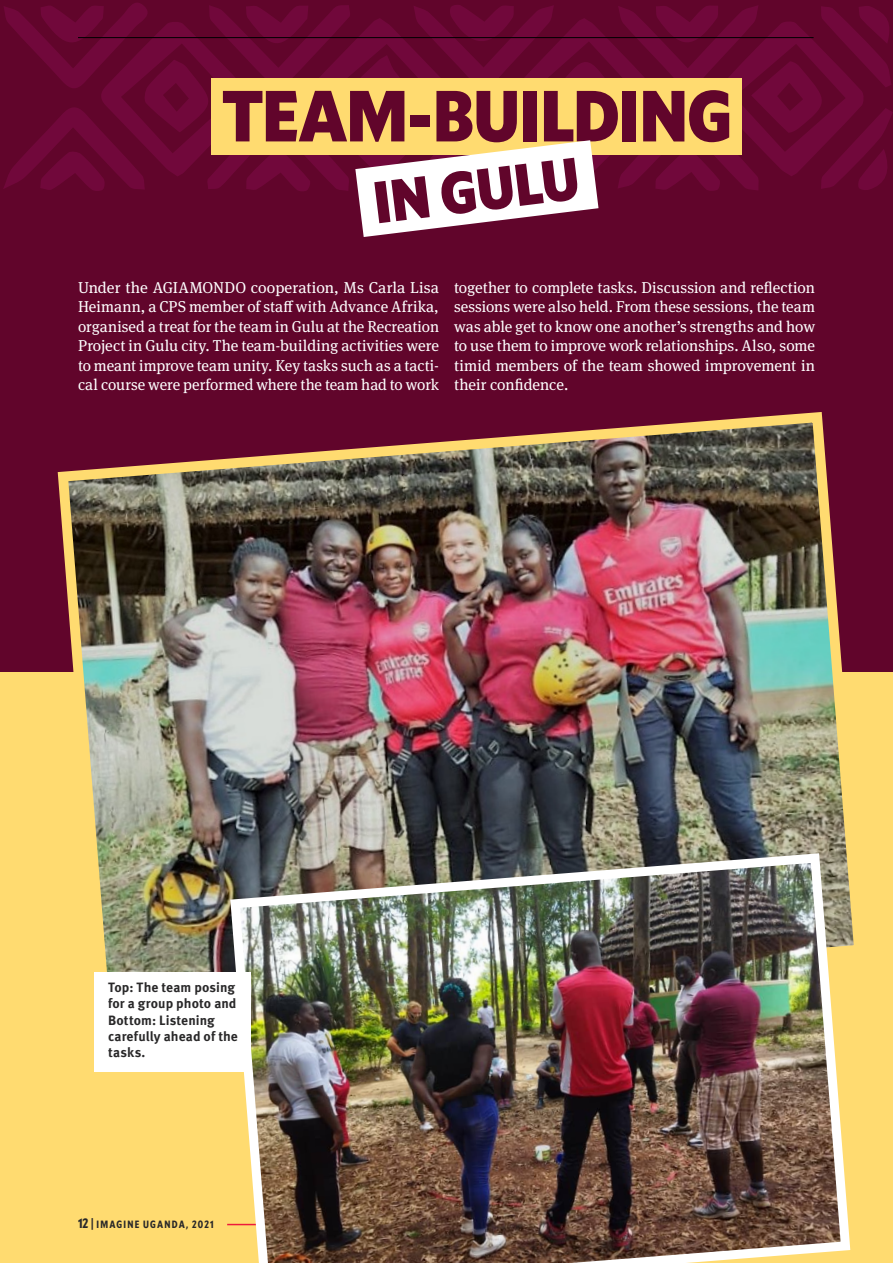
<style>
.page{position:relative;width:893px;height:1263px;background:#fff}
.page>*{position:absolute;margin:0;border:0;box-sizing:border-box;transform-origin:0 0}
.t1{font:900 72.15px "Mallory Narrow";letter-spacing:-.01em;color:#61052b}
.t2{font:900 58.95px "Mallory Narrow";color:#61052b}
.t3{font:15.75px/19.5px "Meta Serif Pro";letter-spacing:-.005em;color:#fff;text-align:justify}
.t4{font:700 13.5px/16.2px "Meta Pro";letter-spacing:.005em;color:#292829}
.t5{font:700 10.5px "Mallory Condensed";letter-spacing:.115em;color:#292829}
.s1{font-size:13.5px}
</style>
<div class="page">
<div style="left:0;top:0;width:893px;height:678px;background:#61052b"></div>
<div style="left:0;top:673px;width:893px;height:590px;background:#ffdb70"></div>
<img style="left:52px;top:412px;width:818px;height:560px">
<img style="left:225px;top:848px;width:630px;height:415px">
<div style="left:94px;top:972px;width:157px;height:100px;background:#fff"></div>
<svg style="left:4px;top:3px;width:889px;height:234px"></svg>
<h1 class="t1" style="left:221px;top:63px;width:513px">TEAM-BUILDING</h1>
<h2 class="t2" style="left:368px;top:160px;width:208px;rotate:-7deg">IN GULU</h2>
<p class="t3" style="left:78px;top:277px;width:363px">Under the AGIAMONDO cooperation, Ms Carla Lisa Heimann, a CPS member of staff with Advance Afrika, organised a treat for the team in Gulu at the Recreation Project in Gulu city. The team-building activities were to meant improve team unity. Key tasks such as a tacti&shy;cal course were performed where the team had to work</p>
<p class="t3" style="left:454px;top:277px;width:363px">together to complete tasks. Discussion and reflection sessions were also held. From these sessions, the team was able get to know one another’s strengths and how to use them to improve work relationships. Also, some timid members of the team showed improvement in their confidence.</p>
<p class="t4" style="left:108px;top:978px;width:131px">Top: The team posing for a group photo and<br>Bottom: Listening carefully ahead of the tasks.</p>
<p class="t5" style="left:78px;top:1217px;width:137px"><span class="s1">12 |</span> IMAGINE UGANDA, 2021</p>
</div>
